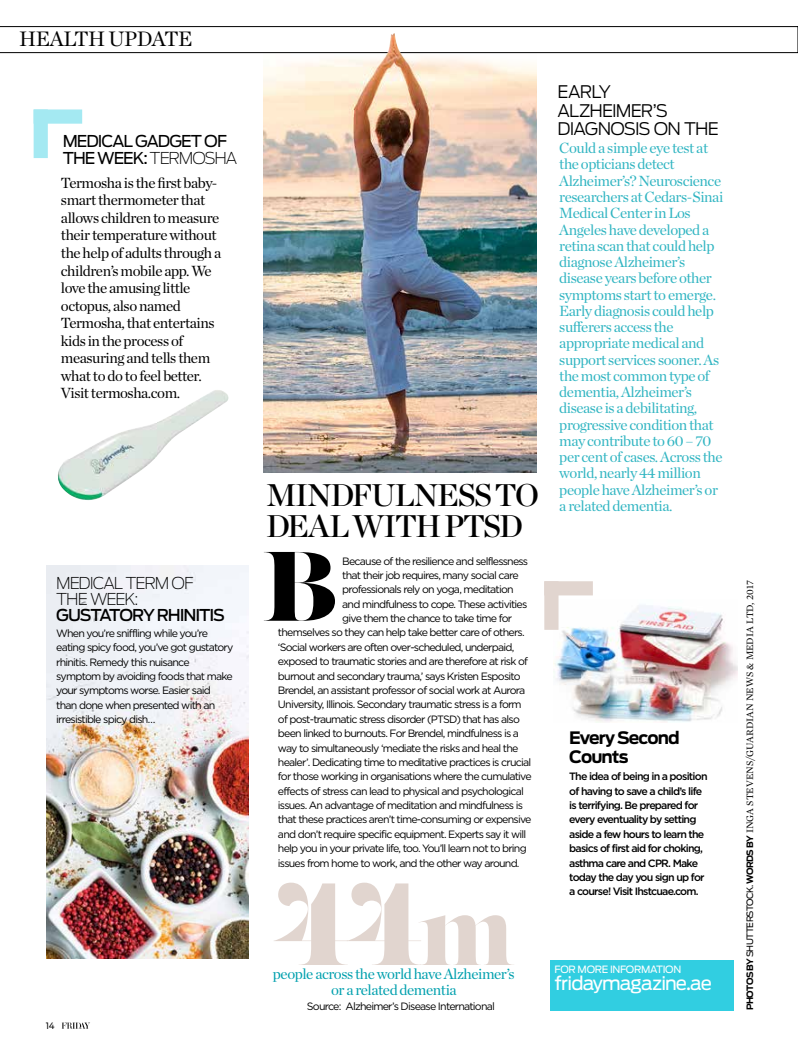
<style>
.page{position:relative;width:798px;height:1053px;background:#fff}
.page>*{position:absolute;margin:0;border:0;box-sizing:border-box;transform-origin:0 0}
.t1{font:116.38px "Lust Display";color:#e1d5cf}
.t2{font:98.25px "Lust Display";color:#000}
.t3{font:31.25px/30px "Chronicle Display Semi";letter-spacing:-.045em;color:#000}
.t4{font:21.25px "Chronicle Deck";letter-spacing:-.02em;color:#000}
.t5{font:18.62px "Antenna";letter-spacing:-.045em;color:#fff}
.t6{font:300 17.25px/18.6px "Antenna";letter-spacing:-.045em;color:#000}
.t7{font:700 17px/18.2px "Antenna";letter-spacing:-.055em;color:#000}
.t8{font:16.25px/17.5px "Antenna";letter-spacing:-.06em;color:#000}
.t9{font:200 16.25px/15.8px "Antenna";letter-spacing:-.065em;color:#000}
.t10{font:500 16.25px "Antenna";letter-spacing:-.07em;color:#000}
.t11{font:15px/16.2px "Chronicle Deck";letter-spacing:-.03em;color:#31b5c2}
.t12{font:15px/17.5px "Chronicle Deck";letter-spacing:-.03em;color:#000}
.t13{font:15px/16.2px "Chronicle Deck";letter-spacing:-.03em;color:#00a0ae;text-align:center}
.t14{font:10.62px/14.4px "Gotham";letter-spacing:-.075em;color:#000}
.t15{font:500 10.62px/14.4px "Gotham";letter-spacing:-.075em;color:#000}
.t16{font:10px "Mercury Text G1";color:#000}
.t17{font:10px "Antenna";letter-spacing:-.03em;color:#fff}
.t18{font:8.75px "Antenna";color:#000}
.s1{font-weight:200}
.s2{font-size:93.5px}
.s3{font-family:"Belizio"}
.s4{font-family:"Antenna";font-weight:700;font-size:8.75px}
.s5{font-family:"Antenna";font-size:8.75px}
</style>
<div class="page">
<img style="left:263px;top:53px;width:273px;height:419px">
<img style="left:163px;top:390px;width:54px;height:30px">
<svg style="left:62px;top:1022px;width:28px;height:6px"></svg>
<svg style="left:0;top:26px;width:797px;height:27px"></svg>
<img style="left:46px;top:565px;width:202px;height:393px">
<div style="left:550px;top:959px;width:183px;height:51px;background:#31cee1"></div>
<div style="left:34px;top:109px;width:14px;height:49px;background:#a4e9f2"></div>
<div style="left:34px;top:109px;width:48px;height:15px;background:#a4e9f2"></div>
<img style="left:373px;top:33px;width:39px;height:43px">
<img style="left:553px;top:599px;width:184px;height:123px">
<div style="left:544px;top:581px;width:14px;height:48px;background:#e1d5cf"></div>
<div style="left:544px;top:581px;width:48px;height:14px;background:#e1d5cf"></div>
<h3 class="t4" style="left:19px;top:22px;width:174px">HEALTH UPDATE</h3>
<h3 class="t8" style="left:63px;top:132px;width:176px">MEDICAL GADGET OF<br>THE WEEK: <span class="s1">TERMOSHA</span></h3>
<p class="t12" style="left:61px;top:173px;width:162px">Termosha is the first baby&shy;smart thermometer that allows children to measure their temperature without the help of adults through a children’s mobile app. We love the amusing little octopus, also named<br>Termosha, that entertains kids in the process of measuring and tells them what to do to feel better.<br>Visit termosha.com.</p>
<h3 class="t9" style="left:56px;top:575px;width:139px">MEDICAL TERM OF<br>THE WEEK:</h3>
<h3 class="t10" style="left:56px;top:605px;width:170px">GUSTATORY RHINITIS</h3>
<p class="t14" style="left:56px;top:625px;width:178px">When you’re sniffling while you’re eating spicy food, you’ve got gustatory rhinitis. Remedy this nuisance symptom by avoiding foods that make your symptoms worse. Easier said than done when presented with an irresistible spicy dish…</p>
<p class="t18" style="left:46px;top:1020px;width:11px">14</p>
<h3 class="t3" style="left:266px;top:478px;width:274px">MINDFULNESS TO<br>DEAL WITH PTSD</h3>
<h2 class="t2" style="left:263px;top:526px;width:75px">B</h2>
<p class="t14" style="left:342px;top:553px;width:187px">Because of the resilience and selflessness</p>
<p class="t14" style="left:342px;top:567px;width:178px">that their job requires, many social care</p>
<p class="t14" style="left:342px;top:582px;width:173px">professionals rely on yoga, meditation</p>
<p class="t14" style="left:342px;top:596px;width:187px">and mindfulness to cope. These activities</p>
<p class="t14" style="left:342px;top:611px;width:171px">give them the chance to take time for</p>
<p class="t14" style="left:278px;top:625px;width:248px">themselves so they can help take better care of others.</p>
<p class="t14" style="left:278px;top:639px;width:238px">‘Social workers are often over-scheduled, underpaid,</p>
<p class="t14" style="left:278px;top:654px;width:251px">exposed to traumatic stories and are therefore at risk of</p>
<p class="t14" style="left:278px;top:668px;width:244px">burnout and secondary trauma,’ says Kristen Esposito</p>
<p class="t14" style="left:278px;top:682px;width:249px">Brendel, an assistant professor of social work at Aurora</p>
<p class="t14" style="left:278px;top:697px;width:245px">University, Illinois. Secondary traumatic stress is a form</p>
<p class="t14" style="left:278px;top:711px;width:243px">of post-traumatic stress disorder (PTSD) that has also</p>
<p class="t14" style="left:278px;top:726px;width:242px">been linked to burnouts. For Brendel, mindfulness is a</p>
<p class="t14" style="left:278px;top:740px;width:242px">way to simultaneously ‘mediate the risks and heal the</p>
<p class="t14" style="left:278px;top:754px;width:255px">healer’. Dedicating time to meditative practices is crucial</p>
<p class="t14" style="left:278px;top:769px;width:255px">for those working in organisations where the cumulative</p>
<p class="t14" style="left:278px;top:783px;width:247px">effects of stress can lead to physical and psychological</p>
<p class="t14" style="left:278px;top:797px;width:246px">issues. An advantage of meditation and mindfulness is</p>
<p class="t14" style="left:278px;top:812px;width:255px">that these practices aren’t time-consuming or expensive</p>
<p class="t14" style="left:278px;top:826px;width:250px">and don’t require specific equipment. Experts say it will</p>
<p class="t14" style="left:278px;top:841px;width:250px">help you in your private life, too. You’ll learn not to bring</p>
<p class="t14" style="left:278px;top:855px;width:243px">issues from home to work, and the other way around.</p>
<h1 class="t1" style="left:273px;top:852px;width:243px">44<span class="s2">m</span></h1>
<h3 class="t13" style="left:273px;top:964px;width:243px">people across the world have Alzheimer’s or a related dementia</h3>
<p class="t14" style="left:307px;top:999px;width:189px">Source: Alzheimer’s Disease International</p>
<h3 class="t6" style="left:557px;top:83px;width:163px">EARLY<br>ALZHEIMER’S<br>DIAGNOSIS ON THE</h3>
<p class="t11" style="left:559px;top:139px;width:165px">Could a simple eye test at the opticians detect<br>Alzheimer’s? Neuroscience researchers at Cedars-Sinai<br>Medical Center in Los<br>Angeles have developed a retina scan that could help diagnose Alzheimer’s disease years before other symptoms start to emerge.<br>Early diagnosis could help sufferers access the appropriate medical and support services sooner. As the most common type of dementia, Alzheimer’s disease is a debilitating, progressive condition that may contribute to 60 – 70 per cent of cases. Across the world, nearly 44 million people have Alzheimer’s or a related dementia.</p>
<h3 class="t7" style="left:569px;top:729px;width:112px">Every Second<br>Counts</h3>
<p class="t15" style="left:569px;top:769px;width:140px">The idea of being in a position of having to save a child’s life is terrifying. Be prepared for every eventuality by setting aside a few hours to learn the basics of first aid for choking, asthma care and CPR. Make today the day you sign up for a course! Visit Ihstcuae.com.</p>
<p class="t17" style="left:554px;top:963px;width:128px">FOR MORE INFORMATION</p>
<h3 class="t5" style="left:554px;top:971px;width:159px">fridaymagazine<span class="s3">.</span>ae</h3>
<p class="t16" style="left:743px;top:1010px;width:431px;rotate:-90deg"><span class="s4">PHOTOS BY</span> <span class="s5">SHUTTERSTOCK.</span> <span class="s4">WORDS BY</span> INGA STEVENS/GUARDIAN NEWS &amp; MEDIA LTD, 2017</p>
</div>
